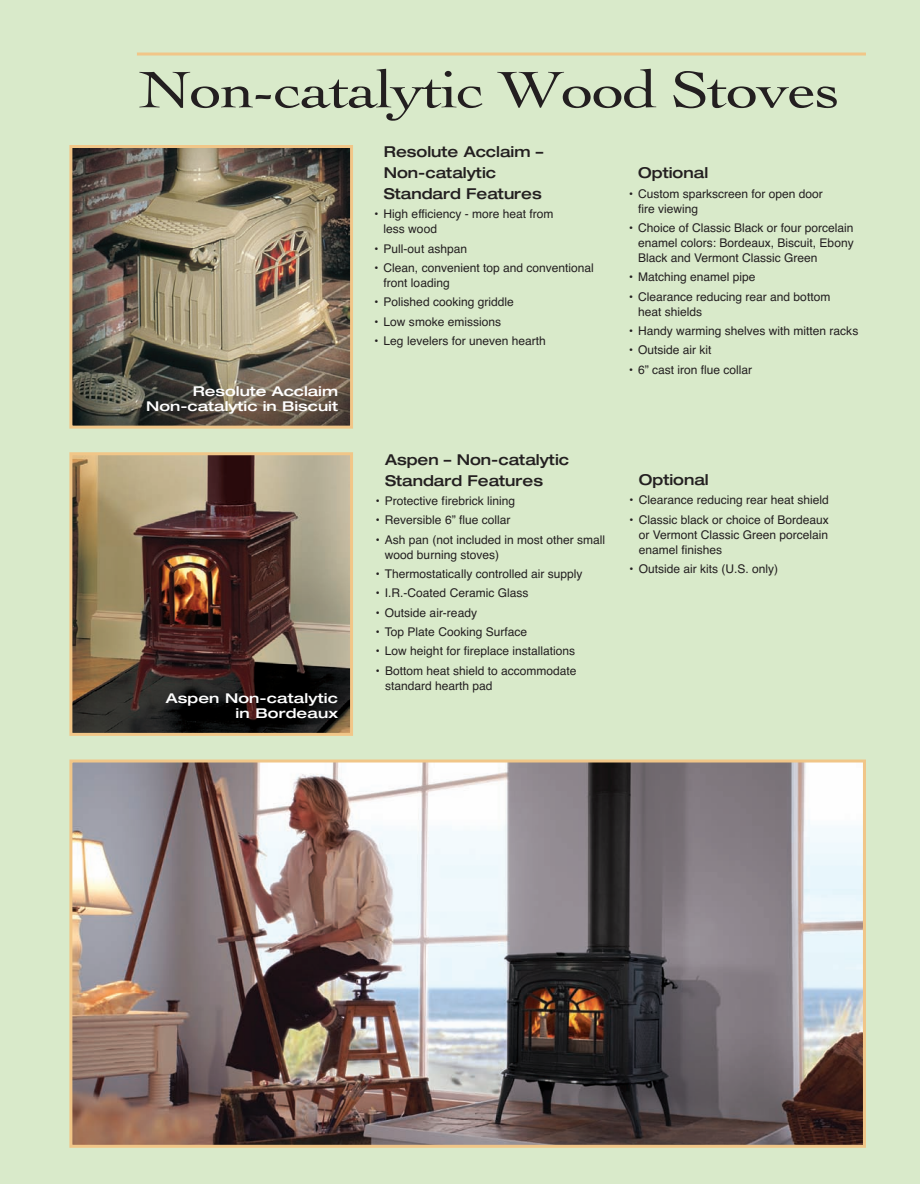
<style>
.page{position:relative;width:920px;height:1184px;background:#fff}
.page>*{position:absolute;margin:0;border:0;box-sizing:border-box;transform-origin:0 0}
.t1{font:54px "Cochin";letter-spacing:-.025em;color:#231f20;scale:1.2 1}
.t2{font:500 expanded 15px/20.9px "Helvetica Neue";color:#231f20}
.t3{font:500 expanded 13.5px/15px "Helvetica Neue";color:#fff;text-align:right;scale:1.1 1}
.t4{font:12px/15px "Helvetica";color:#231f20}
</style>
<div class="page">
<img style="left:0;top:0;width:920px;height:1184px">
<h1 class="t1" style="left:138px;top:59px;width:586px">Non-catalytic Wood Stoves</h1>
<p class="t3" style="left:146px;top:385px;width:176px">Resolute Acclaim<br>Non-catalytic in Biscuit</p>
<p class="t3" style="left:166px;top:692px;width:158px">Aspen Non-catalytic in Bordeaux</p>
<p class="t2" style="left:384px;top:143px;width:161px">Resolute Acclaim –<br>Non-catalytic<br>Standard Features</p>
<p class="t4" style="left:383px;top:207px;width:171px;text-indent:-10px">• High efficiency - more heat from less wood</p>
<p class="t4" style="left:373px;top:241px;width:95px">• Pull-out ashpan</p>
<p class="t4" style="left:383px;top:260px;width:212px;text-indent:-10px">• Clean, convenient top and conventional front loading</p>
<p class="t4" style="left:373px;top:295px;width:142px">• Polished cooking griddle</p>
<p class="t4" style="left:373px;top:314px;width:129px">• Low smoke emissions</p>
<p class="t4" style="left:373px;top:333px;width:174px">• Leg levelers for uneven hearth</p>
<p class="t2" style="left:638px;top:164px;width:71px">Optional</p>
<p class="t4" style="left:638px;top:186px;width:186px;text-indent:-10px">• Custom sparkscreen for open door fire viewing</p>
<p class="t4" style="left:638px;top:220px;width:217px;text-align:justify;text-indent:-10px">• Choice of Classic Black or four porcelain enamel colors: Bordeaux, Biscuit, Ebony Black and Vermont Classic Green</p>
<p class="t4" style="left:628px;top:270px;width:129px">• Matching enamel pipe</p>
<p class="t4" style="left:638px;top:289px;width:194px;text-indent:-10px">• Clearance reducing rear and bottom heat shields</p>
<p class="t4" style="left:628px;top:323px;width:232px">• Handy warming shelves with mitten racks</p>
<p class="t4" style="left:628px;top:342px;width:85px">• Outside air kit</p>
<p class="t4" style="left:628px;top:362px;width:126px">• 6” cast iron flue collar</p>
<p class="t2" style="left:385px;top:450px;width:185px">Aspen – Non-catalytic<br>Standard Features</p>
<p class="t4" style="left:375px;top:493px;width:142px">• Protective firebrick lining</p>
<p class="t4" style="left:375px;top:512px;width:137px">• Reversible 6” flue collar</p>
<p class="t4" style="left:385px;top:532px;width:222px;text-indent:-10px">• Ash pan (not included in most other small wood burning stoves)</p>
<p class="t4" style="left:375px;top:566px;width:209px">• Thermostatically controlled air supply</p>
<p class="t4" style="left:375px;top:585px;width:155px">• I.R.-Coated Ceramic Glass</p>
<p class="t4" style="left:375px;top:605px;width:104px">• Outside air-ready</p>
<p class="t4" style="left:375px;top:624px;width:154px">• Top Plate Cooking Surface</p>
<p class="t4" style="left:375px;top:643px;width:202px">• Low height for fireplace installations</p>
<p class="t4" style="left:385px;top:663px;width:193px;text-indent:-10px">• Bottom heat shield to accommodate standard hearth pad</p>
<p class="t2" style="left:639px;top:471px;width:71px">Optional</p>
<p class="t4" style="left:628px;top:492px;width:202px">• Clearance reducing rear heat shield</p>
<p class="t4" style="left:638px;top:512px;width:192px;text-align:justify;text-indent:-10px">• Classic black or choice of Bordeaux or Vermont Classic Green porcelain enamel finishes</p>
<p class="t4" style="left:628px;top:561px;width:151px">• Outside air kits (U.S. only)</p>
</div>
